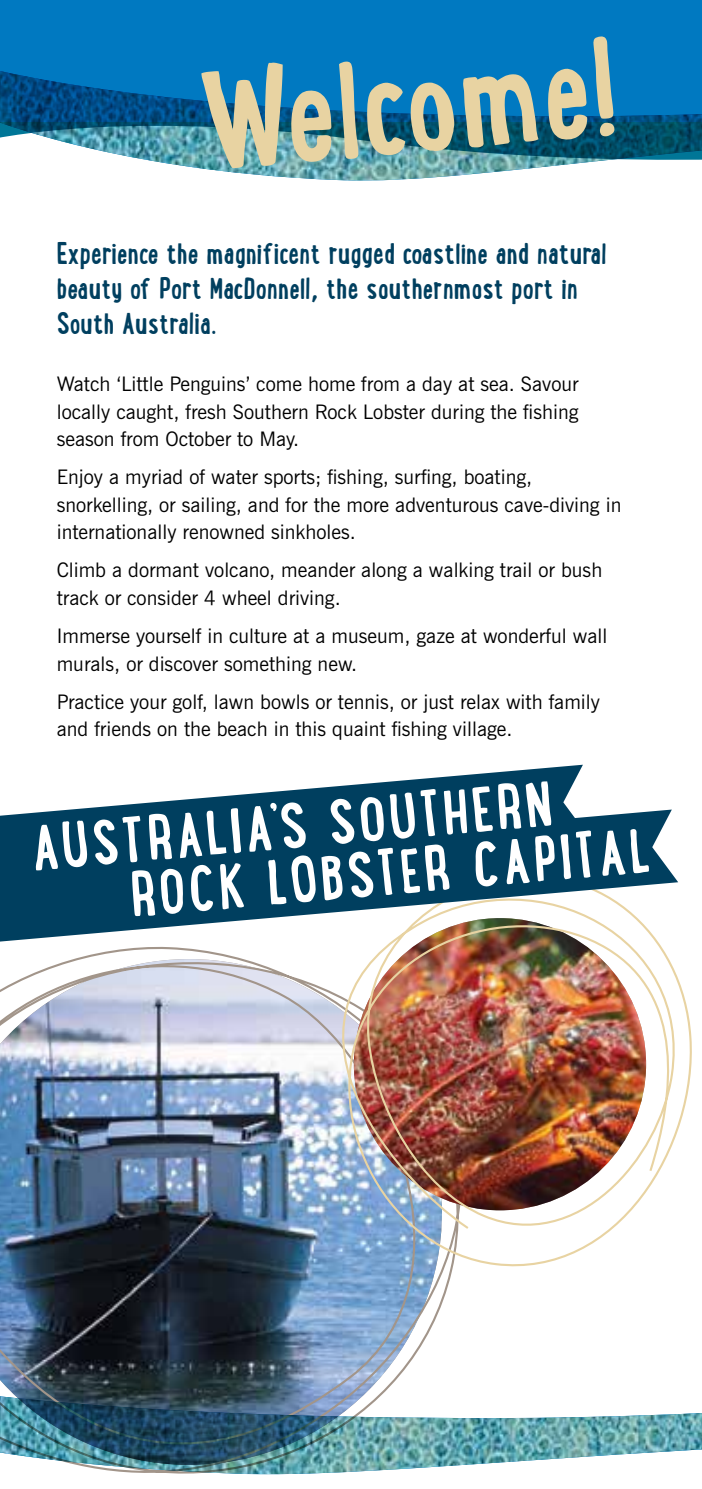
<style>
.page{position:relative;width:702px;height:1489px;background:#fff}
.page>*{position:absolute;margin:0;border:0;box-sizing:border-box;transform-origin:0 0}
.t1{font:700 140px "Lunch Box";color:#e8d3a2}
.t2{font:700 63px/54.8px "Lunch Box";color:#fff}
.t3{font:700 30px/35px "Lunch Box";color:#003f5f}
.t4{font:20px/27.5px "News Gothic BT";color:#000}
.s1{font-family:"Corisande"}
</style>
<div class="page">
<div style="left:0;top:0;width:702px;height:122px;background:#0079c1"></div>
<img style="left:0;top:71px;width:702px;height:110px">
<img style="left:0;top:941px;width:450px;height:422px">
<svg style="left:0;top:1363px;width:410px;height:32px"></svg>
<img style="left:0;top:1395px;width:702px;height:80px">
<img style="left:253px;top:941px;width:439px;height:339px">
<svg style="left:0;top:809px;width:678px;height:132px"></svg>
<svg style="left:0;top:764px;width:589px;height:124px;fill:#003f5f"></svg>
<h1 class="t1" style="left:191px;top:19px;width:420px;rotate:-5deg">Welcome!</h1>
<h3 class="t3" style="left:57px;top:234px;width:551px">Experience the magnificent rugged coastline and natural beauty of Port MacDonnell<span class="s1">,</span> the southernmost port in<br>South Australia.</h3>
<p class="t4" style="left:57px;top:370px;width:523px;text-align:justify">Watch ‘Little Penguins’ come home from a day at sea. Savour locally caught, fresh Southern Rock Lobster during the fishing season from October to May.</p>
<p class="t4" style="left:57px;top:463px;width:566px">Enjoy a myriad of water sports; fishing, surfing, boating, snorkelling, or sailing, and for the more adventurous cave-diving in internationally renowned sinkholes.</p>
<p class="t4" style="left:57px;top:556px;width:547px">Climb a dormant volcano, meander along a walking trail or bush track or consider 4 wheel driving.</p>
<p class="t4" style="left:57px;top:622px;width:552px">Immerse yourself in culture at a museum, gaze at wonderful wall murals, or discover something new.</p>
<p class="t4" style="left:57px;top:687px;width:545px">Practice your golf, lawn bowls or tennis, or just relax with family and friends on the beach in this quaint fishing village.</p>
<h2 class="t2" style="left:123px;top:810px;width:522px;text-indent:-95px;rotate:-5deg">AUSTRALIA’S SOUTHERN<br>ROCK LOBSTER CAPITAL</h2>
</div>
